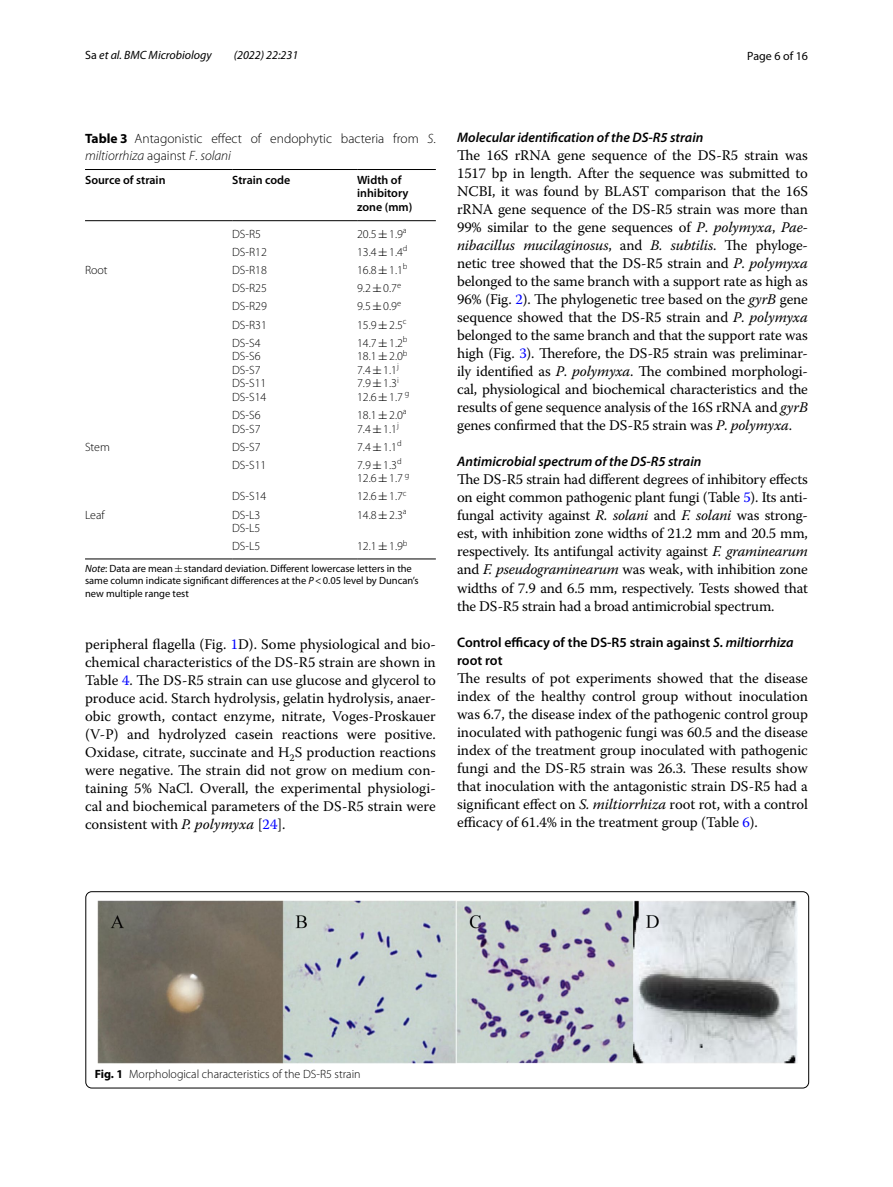
<style>
.page{position:relative;width:893px;height:1187px;background:#fff}
.page>*{position:absolute;margin:0;border:0;box-sizing:border-box;transform-origin:0 0}
.t1{font:14.7px/18px "Warnock Pro";letter-spacing:-.01em;color:#000;text-align:justify}
.t2{font:italic 600 13.8px "Myriad Pro";color:#000}
.t3{font:600 13.8px/18px "Myriad Pro";color:#000}
.t4{font:300 13.5px/16.5px "Myriad Pro";color:#000}
.t5{font:300 12px/13.5px "Myriad Pro";color:#000}
.t6{font:600 12px/13.5px "Myriad Pro";color:#000}
.t7{font:italic 12px "Myriad Pro";color:#000}
.t8{font:12px "Myriad Pro";color:#000}
.t9{font:10.5px/12.8px "Myriad Pro";color:#000}
.s1{font-style:normal}
.s2{font-weight:700}
.s3{font-style:italic}
.s4{font-family:"MTSY";font-weight:400}
.s5{font-family:"MTSY"}
.s6{color:#00f}
</style>
<div class="page">
<hr style="left:85px;top:169px;width:147px;height:1px;background:#000">
<hr style="left:85px;top:220px;width:147px;height:1px;background:#000">
<hr style="left:232px;top:169px;width:125px;height:1px;background:#000">
<hr style="left:232px;top:220px;width:125px;height:1px;background:#000">
<hr style="left:357px;top:169px;width:79px;height:1px;background:#000">
<hr style="left:357px;top:220px;width:79px;height:1px;background:#000">
<hr style="left:85px;top:558px;width:147px;height:1px;background:#000">
<hr style="left:232px;top:558px;width:125px;height:1px;background:#000">
<hr style="left:357px;top:558px;width:79px;height:1px;background:#000">
<img style="left:97px;top:900px;width:700px;height:163px">
<div style="left:86px;top:891px;width:723px;height:197px;border:1px solid #000;border-radius:6px"></div>
<p class="t7" style="left:85px;top:48px;width:128px"><span class="s1">Sa</span> et al. BMC Microbiology</p>
<p class="t7" style="left:234px;top:48px;width:66px">(2022) 22:231</p>
<p class="t8" style="left:747px;top:48px;width:62px">Page 6 of 16</p>
<p class="t4" style="left:85px;top:130px;width:352px"><span class="s2">Table 3</span> Antagonistic effect of endophytic bacteria from <span class="s3">S</span>. <span class="s3">miltiorrhiza</span> against <span class="s3">F</span>. <span class="s3">solani</span></p>
<p class="t6" style="left:85px;top:173px;width:82px">Source of strain</p>
<p class="t6" style="left:232px;top:173px;width:60px">Strain code</p>
<p class="t6" style="left:357px;top:173px;width:57px">Width of inhibitory zone (mm)</p>
<p class="t5" style="left:232px;top:227px;width:30px">DS-R5</p>
<p class="t5" style="left:357px;top:227px;width:51px">20.5<span class="s4">±</span>1.9<sup>a</sup></p>
<p class="t5" style="left:232px;top:245px;width:36px">DS-R12</p>
<p class="t5" style="left:357px;top:245px;width:52px">13.4<span class="s4">±</span>1.4<sup>d</sup></p>
<p class="t5" style="left:85px;top:263px;width:24px">Root</p>
<p class="t5" style="left:232px;top:263px;width:36px">DS-R18</p>
<p class="t5" style="left:357px;top:263px;width:52px">16.8<span class="s4">±</span>1.1<sup>b</sup></p>
<p class="t5" style="left:232px;top:282px;width:36px">DS-R25</p>
<p class="t5" style="left:357px;top:282px;width:46px">9.2<span class="s4">±</span>0.7<sup>e</sup></p>
<p class="t5" style="left:232px;top:300px;width:36px">DS-R29</p>
<p class="t5" style="left:357px;top:300px;width:46px">9.5<span class="s4">±</span>0.9<sup>e</sup></p>
<p class="t5" style="left:232px;top:318px;width:36px">DS-R31</p>
<p class="t5" style="left:357px;top:318px;width:51px">15.9<span class="s4">±</span>2.5<sup>c</sup></p>
<p class="t5" style="left:232px;top:336px;width:36px">DS-S4<br>DS-S6<br>DS-S7<br>DS-S11<br>DS-S14</p>
<p class="t5" style="left:357px;top:336px;width:54px">14.7<span class="s4">±</span>1.2<sup>b<br></sup>18.1<span class="s4">±</span>2.0<sup>b<br></sup>7.4<span class="s4">±</span>1.1<sup>j<br></sup>7.9<span class="s4">±</span>1.3<sup>i<br></sup>12.6<span class="s4">±</span>1.7 <sup>g</sup></p>
<p class="t5" style="left:232px;top:408px;width:30px">DS-S6<br>DS-S7</p>
<p class="t5" style="left:357px;top:408px;width:51px">18.1<span class="s4">±</span>2.0<sup>a<br></sup>7.4<span class="s4">±</span>1.1<sup>j</sup></p>
<p class="t5" style="left:85px;top:440px;width:26px">Stem</p>
<p class="t5" style="left:232px;top:440px;width:30px">DS-S7</p>
<p class="t5" style="left:357px;top:440px;width:46px">7.4<span class="s4">±</span>1.1<sup>d</sup></p>
<p class="t5" style="left:232px;top:458px;width:36px">DS-S11</p>
<p class="t5" style="left:357px;top:458px;width:54px">7.9<span class="s4">±</span>1.3<sup>d<br></sup>12.6<span class="s4">±</span>1.7 <sup>g</sup></p>
<p class="t5" style="left:232px;top:490px;width:36px">DS-S14</p>
<p class="t5" style="left:357px;top:490px;width:51px">12.6<span class="s4">±</span>1.7<sup>c</sup></p>
<p class="t5" style="left:85px;top:508px;width:21px">Leaf</p>
<p class="t5" style="left:232px;top:508px;width:30px">DS-L3<br>DS-L5</p>
<p class="t5" style="left:357px;top:508px;width:51px">14.8<span class="s4">±</span>2.3<sup>a</sup></p>
<p class="t5" style="left:232px;top:540px;width:30px">DS-L5</p>
<p class="t5" style="left:357px;top:540px;width:52px">12.1<span class="s4">±</span>1.9<sup>b</sup></p>
<p class="t9" style="left:85px;top:561px;width:335px"><span class="s3">Note</span>: Data are mean<span class="s5">±</span>standard deviation. Different lowercase letters in the same column indicate significant differences at the <span class="s3">P</span>&lt;0.05 level by Duncan’s new multiple range test</p>
<p class="t1" style="left:85px;top:635px;width:352px">peripheral flagella (Fig. <span class="s6">1</span>D). Some physiological and bio&shy;chemical characteristics of the DS-R5 strain are shown in Table <span class="s6">4</span>. The DS-R5 strain can use glucose and glycerol to produce acid. Starch hydrolysis, gelatin hydrolysis, anaer&shy;obic growth, contact enzyme, nitrate, Voges-Proskauer (V-P) and hydrolyzed casein reactions were positive.<br>Oxidase, citrate, succinate and H<sub>2</sub>S production reactions were negative. The strain did not grow on medium con&shy;taining 5% NaCl. Overall, the experimental physiologi&shy;cal and biochemical parameters of the DS-R5 strain were consistent with <span class="s3">P. polymyxa</span> [<span class="s6">24</span>].</p>
<p class="t2" style="left:457px;top:129px;width:248px">Molecular identification of the DS‑R5 strain</p>
<p class="t1" style="left:457px;top:146px;width:352px">The 16S rRNA gene sequence of the DS-R5 strain was 1517 bp in length. After the sequence was submitted to NCBI, it was found by BLAST comparison that the 16S rRNA gene sequence of the DS-R5 strain was more than 99% similar to the gene sequences of <span class="s3">P</span>. <span class="s3">polymyxa</span>, <span class="s3">Pae&shy;nibacillus mucilaginosus</span>, and <span class="s3">B. subtilis</span>. The phyloge&shy;netic tree showed that the DS-R5 strain and <span class="s3">P</span>. <span class="s3">polymyxa </span>belonged to the same branch with a support rate as high as 96% (Fig. <span class="s6">2</span>). The phylogenetic tree based on the <span class="s3">gyrB</span> gene sequence showed that the DS-R5 strain and <span class="s3">P</span>. <span class="s3">polymyxa </span>belonged to the same branch and that the support rate was high (Fig. <span class="s6">3</span>). Therefore, the DS-R5 strain was preliminar&shy;ily identified as <span class="s3">P</span>. <span class="s3">polymyxa</span>. The combined morphologi&shy;cal, physiological and biochemical characteristics and the results of gene sequence analysis of the 16S rRNA and <span class="s3">gyrB </span>genes confirmed that the DS-R5 strain was <span class="s3">P</span>. <span class="s3">polymyxa</span>.</p>
<p class="t2" style="left:457px;top:453px;width:246px">Antimicrobial spectrum of the DS‑R5 strain</p>
<p class="t1" style="left:457px;top:470px;width:352px">The DS-R5 strain had different degrees of inhibitory effects on eight common pathogenic plant fungi (Table <span class="s6">5</span>). Its anti&shy;fungal activity against <span class="s3">R. solani</span> and <span class="s3">F. solani</span> was strong&shy;est, with inhibition zone widths of 21.2 mm and 20.5 mm, respectively. Its antifungal activity against <span class="s3">F. graminearum </span>and <span class="s3">F. pseudograminearum</span> was weak, with inhibition zone widths of 7.9 and 6.5 mm, respectively. Tests showed that the DS-R5 strain had a broad antimicrobial spectrum.</p>
<p class="t3" style="left:457px;top:632px;width:338px">Control efficacy of the DS‑R5 strain against <span class="s3">S. miltiorrhiza </span>root rot</p>
<p class="t1" style="left:457px;top:668px;width:352px">The results of pot experiments showed that the disease index of the healthy control group without inoculation was 6.7, the disease index of the pathogenic control group inoculated with pathogenic fungi was 60.5 and the disease index of the treatment group inoculated with pathogenic fungi and the DS-R5 strain was 26.3. These results show that inoculation with the antagonistic strain DS-R5 had a significant effect on <span class="s3">S. miltiorrhiza</span> root rot, with a control efficacy of 61.4% in the treatment group (Table <span class="s6">6</span>).</p>
<p class="t5" style="left:95px;top:1067px;width:267px"><span class="s2">Fig. 1</span> Morphological characteristics of the DS-R5 strain</p>
</div>
